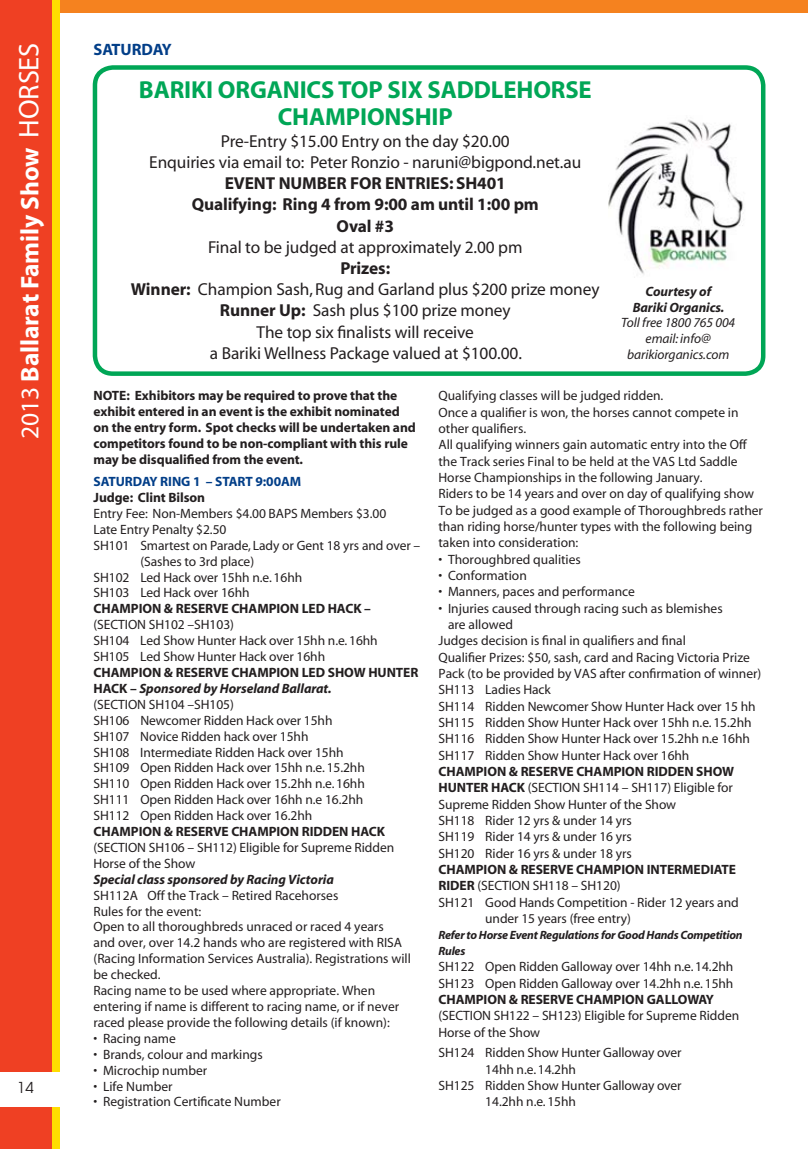
<style>
.page{position:relative;width:808px;height:1149px;background:#fff}
.page>*{position:absolute;margin:0;border:0;box-sizing:border-box;transform-origin:0 0}
.t1{font:700 25.5px "Myriad";letter-spacing:-.005em;color:#fff}
.t2{font:700 24.75px/27.3px "Myriad";letter-spacing:-.005em;color:#00a656;text-align:center}
.t3{font:17.4px/21.1px "Myriad";letter-spacing:-.005em;color:#231f20;text-align:center}
.t4{font:700 17.4px/21.1px "Myriad";letter-spacing:-.005em;color:#231f20;text-align:center}
.t5{font:700 16.5px "Myriad";letter-spacing:-.005em;color:#023e88}
.t6{font:15px "Avant Garde";color:#231f20}
.t7{font:13.5px/15.9px "Myriad";color:#231f20}
.t8{font:700 13.5px/15.9px "Myriad";letter-spacing:-.005em;color:#231f20}
.t9{font:italic 700 13.5px/15.8px "Myriad";letter-spacing:-.005em;color:#231f20;text-align:center}
.t10{font:italic 13.5px/15.8px "Myriad";letter-spacing:-.005em;color:#231f20;text-align:center}
.t11{font:700 13.5px "Myriad";letter-spacing:-.005em;color:#023e88}
.t12{font:italic 700 12px/16.4px "Myriad";letter-spacing:-.02em;color:#231f20}
.s1{font-weight:400}
.s2{font-weight:400;font-size:28.5px}
.s3{font-weight:700}
.s4{font-weight:700;font-style:italic}
</style>
<div class="page">
<div style="left:0;top:0;width:808px;height:13px;background:#f5821f"></div>
<div style="left:0;top:0;width:60px;height:1148px;background:linear-gradient(to bottom,#fd0,#ffdd02)"></div>
<div style="left:0;top:0;width:51px;height:1148px;background:#ef4023"></div>
<div style="left:0;top:1071px;width:60px;height:35px;background:#fff"></div>
<div style="left:93px;top:65px;width:672px;height:311px;border:4px solid #00a656;border-radius:18px"></div>
<img style="left:608px;top:119px;width:136px;height:156px">
<h1 class="t1" style="left:20px;top:438px;width:397px;rotate:-90deg"><span class="s1">2013</span> Ballarat Family Show <span class="s2">HORSES</span></h1>
<p class="t6" style="left:17px;top:1081px;width:18px">14</p>
<p class="t5" style="left:94px;top:43px;width:80px">SATURDAY</p>
<h2 class="t2" style="left:139px;top:78px;width:454px">BARIKI ORGANICS TOP SIX SADDLEHORSE<br>CHAMPIONSHIP</h2>
<p class="t3" style="left:149px;top:131px;width:433px">Pre-Entry $15.00 Entry on the day $20.00<br>Enquiries via email to: Peter Ronzio - naruni@bigpond.net.au</p>
<p class="t4" style="left:192px;top:174px;width:349px">EVENT NUMBER FOR ENTRIES: SH401<br>Qualifying: Ring 4 from 9:00 am until 1:00 pm<br>Oval #3</p>
<p class="t3" style="left:208px;top:238px;width:316px">Final to be judged at approximately 2.00 pm</p>
<p class="t3" style="left:131px;top:259px;width:470px"><span class="s3">Prizes:<br>Winner:</span> Champion Sash, Rug and Garland plus $200 prize money <span class="s3">Runner Up:</span> Sash plus $100 prize money<br>The top six finalists will receive<br>a Bariki Wellness Package valued at $100.00.</p>
<p class="t9" style="left:633px;top:284px;width:93px">Courtesy of<br>Bariki Organics.</p>
<p class="t10" style="left:621px;top:316px;width:115px">Toll free 1800 765 004 email: info@ barikiorganics.com</p>
<p class="t8" style="left:94px;top:388px;width:324px">NOTE: Exhibitors may be required to prove that the exhibit entered in an event is the exhibit nominated on the entry form. Spot checks will be undertaken and competitors found to be non-compliant with this rule may be disqualified from the event.</p>
<p class="t11" style="left:94px;top:476px;width:209px">SATURDAY RING 1 – START 9:00AM</p>
<p class="t8" style="left:94px;top:490px;width:113px">Judge: Clint Bilson</p>
<p class="t7" style="left:94px;top:506px;width:294px">Entry Fee: Non-Members $4.00 BAPS Members $3.00</p>
<p class="t7" style="left:94px;top:522px;width:134px">Late Entry Penalty $2.50</p>
<p class="t7" style="left:94px;top:538px;width:328px">SH101 Smartest on Parade, Lady or Gent 18 yrs and over –</p>
<p class="t7" style="left:140px;top:554px;width:115px">(Sashes to 3rd place)</p>
<p class="t7" style="left:94px;top:570px;width:210px">SH102 Led Hack over 15hh n.e. 16hh</p>
<p class="t7" style="left:94px;top:586px;width:158px">SH103 Led Hack over 16hh</p>
<p class="t8" style="left:94px;top:601px;width:279px">CHAMPION &amp; RESERVE CHAMPION LED HACK –</p>
<p class="t7" style="left:94px;top:617px;width:286px">(SECTION SH102 –SH103)<br>SH104 Led Show Hunter Hack over 15hh n.e. 16hh<br>SH105 Led Show Hunter Hack over 16hh</p>
<p class="t7" style="left:94px;top:665px;width:326px"><span class="s3">CHAMPION &amp; RESERVE CHAMPION LED SHOW HUNTER HACK –</span> <span class="s4">Sponsored by Horseland Ballarat.<br></span>(SECTION SH104 –SH105)<br>SH106 Newcomer Ridden Hack over 15hh<br>SH107 Novice Ridden hack over 15hh<br>SH108 Intermediate Ridden Hack over 15hh<br>SH109 Open Ridden Hack over 15hh n.e. 15.2hh<br>SH110 Open Ridden Hack over 15.2hh n.e. 16hh<br>SH111 Open Ridden Hack over 16hh n.e 16.2hh<br>SH112 Open Ridden Hack over 16.2hh</p>
<p class="t8" style="left:94px;top:824px;width:293px">CHAMPION &amp; RESERVE CHAMPION RIDDEN HACK</p>
<p class="t7" style="left:94px;top:840px;width:302px">(SECTION SH106 – SH112) Eligible for Supreme Ridden<br>Horse of the Show</p>
<p class="t9" style="left:94px;top:872px;width:242px">Special class sponsored by Racing Victoria</p>
<p class="t7" style="left:94px;top:888px;width:319px">SH112A Off the Track – Retired Racehorses<br>Rules for the event:<br>Open to all thoroughbreds unraced or raced 4 years<br>and over, over 14.2 hands who are registered with RISA (Racing Information Services Australia). Registrations will be checked.<br>Racing name to be used where appropriate. When entering if name is different to racing name, or if never raced please provide the following details (if known):</p>
<p class="t7" style="left:94px;top:1031px;width:84px">• Racing name</p>
<p class="t7" style="left:94px;top:1046px;width:171px">• Brands, colour and markings</p>
<p class="t7" style="left:94px;top:1062px;width:115px">• Microchip number</p>
<p class="t7" style="left:94px;top:1078px;width:81px">• Life Number</p>
<p class="t7" style="left:94px;top:1094px;width:189px">• Registration Certificate Number</p>
<p class="t7" style="left:438px;top:388px;width:326px;line-height:16.4px">Qualifying classes will be judged ridden.<br>Once a qualifier is won, the horses cannot compete in other qualifiers.<br>All qualifying winners gain automatic entry into the Off the Track series Final to be held at the VAS Ltd Saddle Horse Championships in the following January.<br>Riders to be 14 years and over on day of qualifying show To be judged as a good example of Thoroughbreds rather than riding horse/hunter types with the following being taken into consideration:</p>
<p class="t7" style="left:438px;top:552px;width:144px">• Thoroughbred qualities</p>
<p class="t7" style="left:438px;top:568px;width:90px">• Conformation</p>
<p class="t7" style="left:438px;top:584px;width:198px">• Manners, paces and performance</p>
<p class="t7" style="left:438px;top:601px;width:286px">• Injuries caused through racing such as blemishes</p>
<p class="t7" style="left:448px;top:617px;width:67px">are allowed</p>
<p class="t7" style="left:438px;top:633px;width:249px">Judges decision is final in qualifiers and final</p>
<p class="t7" style="left:438px;top:650px;width:313px">Qualifier Prizes: $50, sash, card and Racing Victoria Prize</p>
<p class="t7" style="left:438px;top:666px;width:324px">Pack (to be provided by VAS after confirmation of winner)</p>
<p class="t7" style="left:438px;top:682px;width:114px">SH113 Ladies Hack</p>
<p class="t7" style="left:438px;top:699px;width:319px">SH114 Ridden Newcomer Show Hunter Hack over 15 hh</p>
<p class="t7" style="left:438px;top:715px;width:315px">SH115 Ridden Show Hunter Hack over 15hh n.e. 15.2hh</p>
<p class="t7" style="left:438px;top:731px;width:313px">SH116 Ridden Show Hunter Hack over 15.2hh n.e 16hh</p>
<p class="t7" style="left:438px;top:748px;width:252px">SH117 Ridden Show Hunter Hack over 16hh</p>
<p class="t7" style="left:438px;top:764px;width:297px;line-height:16.4px"><span class="s3">CHAMPION &amp; RESERVE CHAMPION RIDDEN SHOW HUNTER HACK</span> (SECTION SH114 – SH117) Eligible for Supreme Ridden Show Hunter of the Show<br>SH118 Rider 12 yrs &amp; under 14 yrs<br>SH119 Rider 14 yrs &amp; under 16 yrs<br>SH120 Rider 16 yrs &amp; under 18 yrs</p>
<p class="t8" style="left:438px;top:862px;width:299px">CHAMPION &amp; RESERVE CHAMPION INTERMEDIATE</p>
<p class="t7" style="left:438px;top:878px;width:184px"><span class="s3">RIDER</span> (SECTION SH118 – SH120)</p>
<p class="t7" style="left:438px;top:895px;width:302px">SH121 Good Hands Competition - Rider 12 years and</p>
<p class="t7" style="left:485px;top:911px;width:147px">under 15 years (free entry)</p>
<p class="t12" style="left:438px;top:927px;width:306px">Refer to Horse Event Regulations for Good Hands Competition<br>Rules</p>
<p class="t7" style="left:438px;top:959px;width:296px;line-height:16.4px">SH122 Open Ridden Galloway over 14hh n.e. 14.2hh<br>SH123 Open Ridden Galloway over 14.2hh n.e. 15hh</p>
<p class="t8" style="left:438px;top:992px;width:277px">CHAMPION &amp; RESERVE CHAMPION GALLOWAY</p>
<p class="t7" style="left:438px;top:1008px;width:302px;line-height:16.4px">(SECTION SH122 – SH123) Eligible for Supreme Ridden<br>Horse of the Show</p>
<p class="t7" style="left:438px;top:1045px;width:245px">SH124 Ridden Show Hunter Galloway over</p>
<p class="t7" style="left:485px;top:1061px;width:92px">14hh n.e. 14.2hh</p>
<p class="t7" style="left:438px;top:1078px;width:245px">SH125 Ridden Show Hunter Galloway over</p>
<p class="t7" style="left:485px;top:1094px;width:92px">14.2hh n.e. 15hh</p>
</div>
